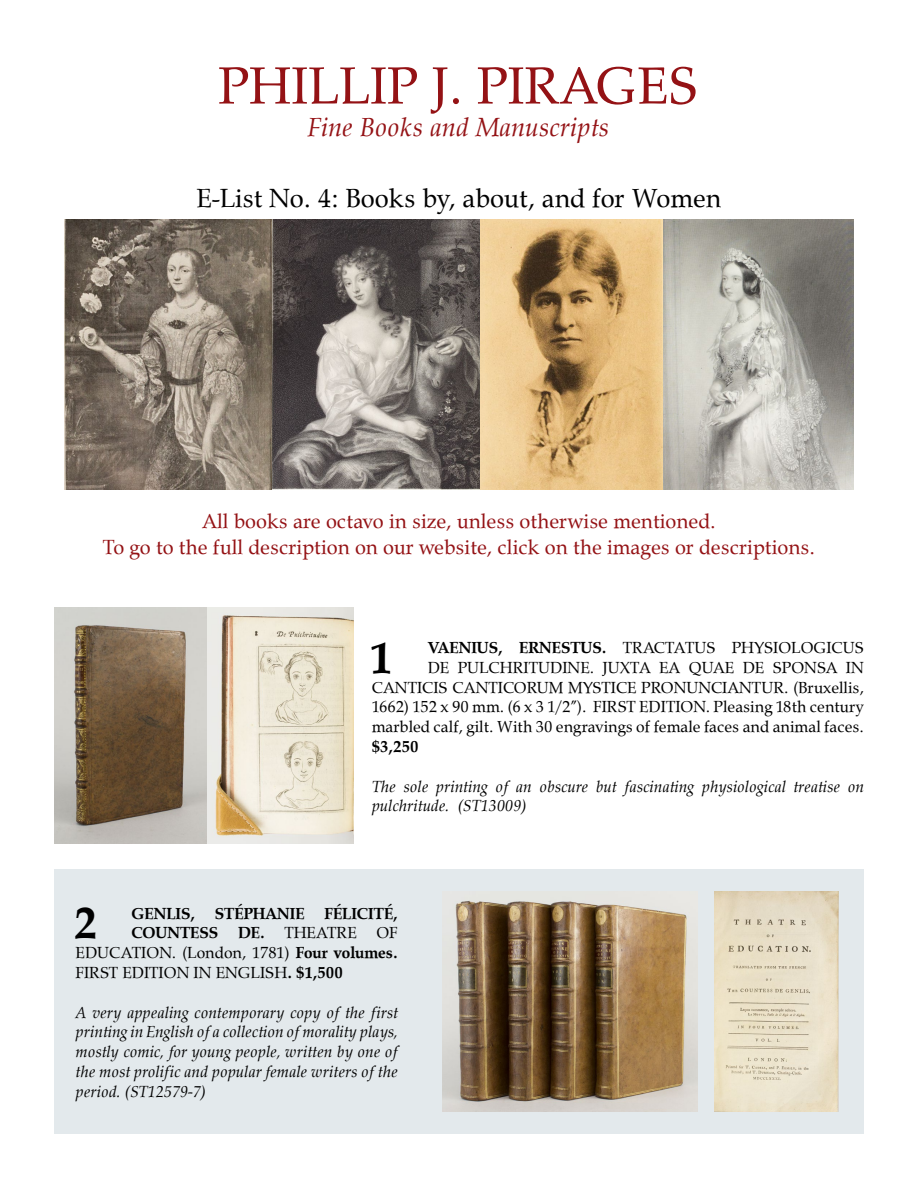
<style>
.page{position:relative;width:918px;height:1188px;background:#fff}
.page>*{position:absolute;margin:0;border:0;box-sizing:border-box;transform-origin:0 0}
.t1{font:54px "URW Palladio";color:#941215}
.t2{font:700 45.6px "URW Palladio";color:#000}
.t3{font:27px "URW Palladio";color:#000}
.t4{font:italic 27px "URW Palladio";color:#941215}
.t5{font:21px/25.2px "URW Palladio";color:#941215;text-align:center}
.t6{font:16.5px/19.8px "URW Palladio";color:#000;text-align:right}
.t7{font:italic 16.5px/19.8px "URW Palladio";color:#000}
.t8{font:700 16.5px "URW Palladio";color:#000}
.s1{font-weight:700}
.s2{font-weight:400}
</style>
<div class="page">
<div style="left:54px;top:869px;width:810px;height:265px;background:#e3e9ec"></div>
<img style="left:65px;top:219px;width:788px;height:270px">
<img style="left:55px;top:607px;width:299px;height:237px">
<img style="left:443px;top:891px;width:255px;height:221px">
<img style="left:715px;top:891px;width:123px;height:221px">
<h1 class="t1" style="left:218px;top:52px;width:482px">PHILLIP J. PIRAGES</h1>
<h3 class="t4" style="left:308px;top:111px;width:303px">Fine Books and Manuscripts</h3>
<h3 class="t3" style="left:197px;top:182px;width:526px">E-List No. 4: Books by, about, and for Women</h3>
<p class="t5" style="left:103px;top:509px;width:714px">All books are octavo in size, unless otherwise mentioned.<br>To go to the full description on our website, click on the images or descriptions.</p>
<p class="t6" style="left:372px;top:637px;width:494px"><span class="s1">VAENIUS, ERNESTUS.</span> TRACTATUS PHYSIOLOGICUS<br>DE PULCHRITUDINE. JUXTA EA QUAE DE SPONSA IN CANTICIS CANTICORUM MYSTICE PRONUNCIANTUR. (Bruxellis, 1662) 152 x 90 mm. (6 x 3 1/2”). FIRST EDITION. Pleasing 18th century marbled calf, gilt. With 30 engravings of female faces and animal faces.</p>
<p class="t8" style="left:372px;top:736px;width:48px">$3,250</p>
<p class="t7" style="left:372px;top:776px;width:494px">The sole printing of an obscure but fascinating physiological treatise on pulchritude. (ST13009)</p>
<h2 class="t2" style="left:370px;top:630px;width:25px">1</h2>
<h2 class="t2" style="left:74px;top:895px;width:25px">2</h2>
<p class="t8" style="left:132px;top:903px;width:268px">GENLIS, STÉPHANIE FÉLICITÉ,</p>
<p class="t8" style="left:132px;top:923px;width:268px">COUNTESS DE. <span class="s2">THEATRE OF</span></p>
<p class="t6" style="left:76px;top:943px;width:324px">EDUCATION. (London, 1781) <span class="s1">Four volumes.</span></p>
<p class="t6" style="left:76px;top:963px;width:269px">FIRST EDITION IN ENGLISH<span class="s1">. $1,500</span></p>
<p class="t7" style="left:76px;top:1002px;width:324px;text-align:justify">A very appealing contemporary copy of the first printing in English of a collection of morality plays, mostly comic, for young people, written by one of the most prolific and popular female writers of the period. (ST12579-7)</p>
</div>
